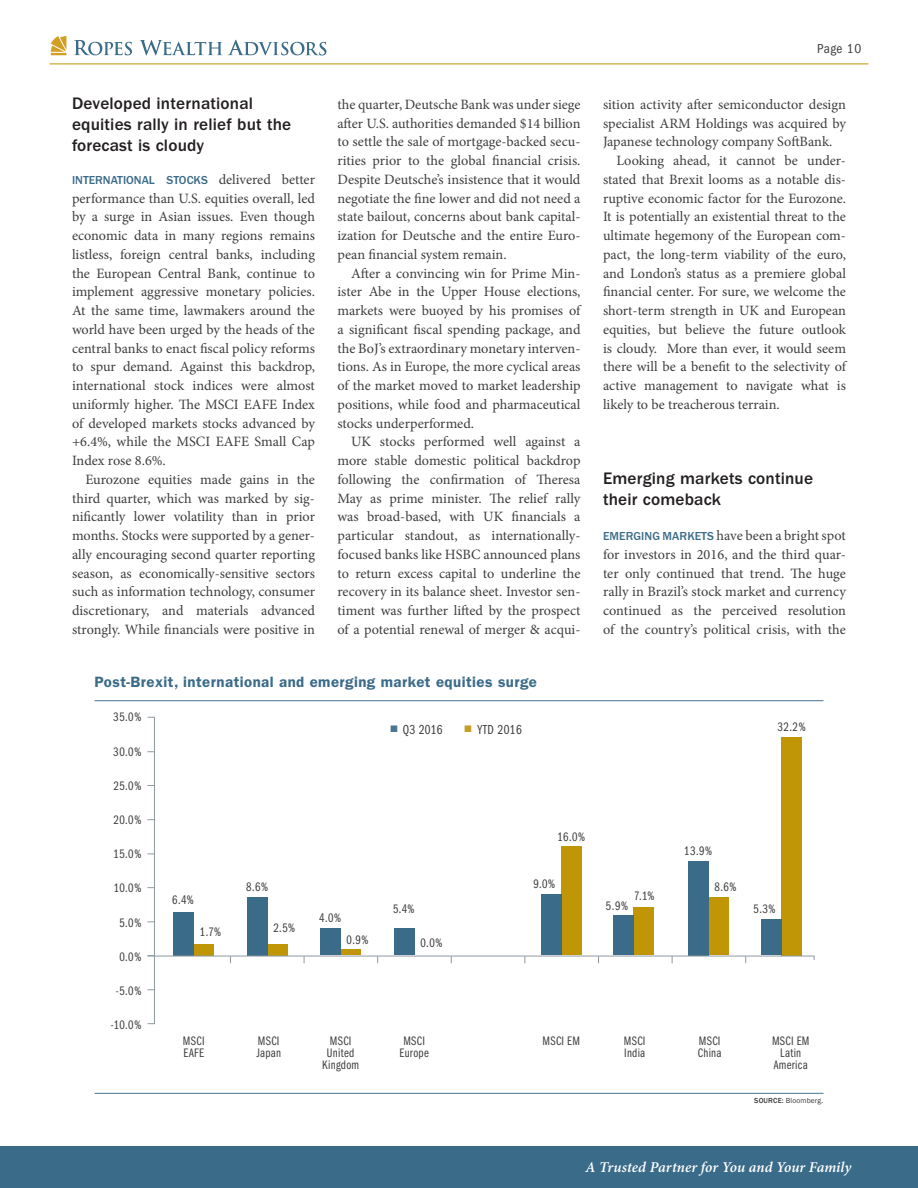
<style>
.page{position:relative;width:918px;height:1188px;background:#fff}
.page>*{position:absolute;margin:0;border:0;box-sizing:border-box;transform-origin:0 0}
.HEAD3_Mini__FG_Demi{font:500 17.25px/21px "ITC Franklin Gothic Std";letter-spacing:.01em;color:#231f20}
.CHART_HEAD__FG_Med_1{font:600 15px "ITC Franklin Gothic Std";letter-spacing:.03em;color:#3a6b89}
.t1{font:italic 600 15px "Minion Pro";color:#fff}
.TEXT__M_9_5{font:14.25px/18.8px "Minion Pro";color:#3e3e3f;text-align:justify}
.TEXT__M_9_5_flush{font:14.25px/18.8px "Minion Pro";color:#3e3e3f;text-align:justify}
.t2{font:13.5px "ITC Franklin Gothic Std Bk Cp";letter-spacing:.03em;color:#3e3e3f}
.t3{font:condensed 13.5px "ITC Franklin Gothic Std";letter-spacing:.025em;color:#3e3e3f}
.CHART_NUMBERS__FG_Bo{font:12.75px "ITC Franklin Gothic Std Bk Cp";letter-spacing:.025em;color:#3e3e3f}
.TEXT__M_9_5_flush-2{font:500 12px "ITC Franklin Gothic Std";color:#3a6b89}
.t4{font:7.5px "Franklin Gothic";letter-spacing:.02em;color:#3e3e3f}
.s1{font-family:"Minion Pro";font-weight:400;font-size:14.25px;color:#3e3e3f}
.s2{color:#4a7693}
.s3{color:#c69e25}
.s4{font-family:"ITC Franklin Gothic Std";font-weight:500;font-size:12px;color:#3a6b89}
.s5{font-weight:500}
</style>
<div class="page">
<svg style="left:74px;top:40px;width:58px;height:15px"></svg>
<svg style="left:140px;top:40px;width:186px;height:15px"></svg>
<svg style="left:51px;top:36px;width:15px;height:19px"></svg>
<hr style="left:50px;top:64px;width:818px;height:1px;background:#c09607">
<div style="left:0;top:1146px;width:918px;height:42px;background:#3a6b89"></div>
<hr style="left:94px;top:700px;width:730px;height:1px;background:#4a7693">
<div style="left:194px;top:944px;width:20px;height:11px;background:#c09607"></div>
<div style="left:173px;top:912px;width:21px;height:43px;background:#3a6b89"></div>
<div style="left:267px;top:944px;width:21px;height:11px;background:#c09607"></div>
<div style="left:247px;top:897px;width:20px;height:58px;background:#3a6b89"></div>
<div style="left:341px;top:950px;width:20px;height:5px;background:#c09607"></div>
<div style="left:561px;top:847px;width:20px;height:108px;background:#c09607"></div>
<div style="left:634px;top:907px;width:20px;height:48px;background:#c09607"></div>
<div style="left:781px;top:737px;width:21px;height:218px;background:#c09607"></div>
<div style="left:708px;top:898px;width:21px;height:57px;background:#c09607"></div>
<div style="left:320px;top:928px;width:21px;height:27px;background:#3a6b89"></div>
<div style="left:541px;top:894px;width:20px;height:61px;background:#3a6b89"></div>
<div style="left:614px;top:915px;width:20px;height:40px;background:#3a6b89"></div>
<div style="left:761px;top:919px;width:20px;height:36px;background:#3a6b89"></div>
<div style="left:688px;top:861px;width:20px;height:94px;background:#3a6b89"></div>
<div style="left:394px;top:928px;width:20px;height:27px;background:#3a6b89"></div>
<div style="left:147px;top:717px;width:8px;height:307px;border:1px solid #8f9aa0"></div>
<svg style="left:147px;top:955px;width:668px;height:8px"></svg>
<hr style="left:94px;top:1093px;width:730px;height:1px;background:#4a7693">
<p class="HEAD3_Mini__FG_Demi" style="left:72px;top:93px;width:221px">Developed international equities rally in relief but the forecast is cloudy</p>
<p class="TEXT__M_9_5_flush-2" style="left:72px;top:173px;width:244px">INTERNATIONAL STOCKS <span class="s1">delivered better</span></p>
<p class="TEXT__M_9_5_flush" style="left:72px;top:189px;width:245px">performance than U.S. equities overall, led by a surge in Asian issues. Even though economic data in many regions remains listless, foreign central banks, including the European Central Bank, continue to implement aggressive monetary policies.<br>At the same time, lawmakers around the world have been urged by the heads of the central banks to enact fiscal policy reforms to spur demand. Against this backdrop, international stock indices were almost uniformly higher. The MSCI EAFE Index of developed markets stocks advanced by +6.4%, while the MSCI EAFE Small Cap Index rose 8.6%.</p>
<p class="TEXT__M_9_5" style="left:72px;top:470px;width:245px;text-indent:14px">Eurozone equities made gains in the third quarter, which was marked by sig&shy;nificantly lower volatility than in prior months. Stocks were supported by a gener&shy;ally encouraging second quarter reporting season, as economically-sensitive sectors such as information technology, consumer discretionary, and materials advanced strongly. While financials were positive in</p>
<p class="TEXT__M_9_5" style="left:338px;top:95px;width:245px">the quarter, Deutsche Bank was under siege after U.S. authorities demanded $14 billion to settle the sale of mortgage-backed secu&shy;rities prior to the global financial crisis.<br>Despite Deutsche’s insistence that it would negotiate the fine lower and did not need a state bailout, concerns about bank capital&shy;ization for Deutsche and the entire Euro&shy;pean financial system remain.</p>
<p class="TEXT__M_9_5" style="left:338px;top:264px;width:245px;text-indent:14px">After a convincing win for Prime Min&shy;ister Abe in the Upper House elections, markets were buoyed by his promises of a significant fiscal spending package, and the BoJ’s extraordinary monetary interven&shy;tions. As in Europe, the more cyclical areas of the market moved to market leadership positions, while food and pharmaceutical stocks underperformed.</p>
<p class="TEXT__M_9_5" style="left:338px;top:432px;width:245px;text-indent:14px">UK stocks performed well against a more stable domestic political backdrop following the confirmation of Theresa May as prime minister. The relief rally was broad-based, with UK financials a particular standout, as internationally&shy;focused banks like HSBC announced plans to return excess capital to underline the recovery in its balance sheet. Investor sen&shy;timent was further lifted by the prospect of a potential renewal of merger &amp; acqui-</p>
<p class="CHART_HEAD__FG_Med_1" style="left:94px;top:673px;width:444px">Post-Brexit, international and emerging market equities surge</p>
<p class="t2" style="left:391px;top:722px;width:53px"><span class="s2">■</span> Q3 2016</p>
<p class="t2" style="left:465px;top:722px;width:59px"><span class="s3">■</span> YTD 2016</p>
<p class="CHART_NUMBERS__FG_Bo" style="left:113px;top:710px;width:30px">35.0%</p>
<p class="CHART_NUMBERS__FG_Bo" style="left:113px;top:744px;width:30px">30.0%</p>
<p class="CHART_NUMBERS__FG_Bo" style="left:113px;top:779px;width:29px">25.0%</p>
<p class="CHART_NUMBERS__FG_Bo" style="left:113px;top:813px;width:29px">20.0%</p>
<p class="CHART_NUMBERS__FG_Bo" style="left:114px;top:847px;width:29px">15.0%</p>
<p class="CHART_NUMBERS__FG_Bo" style="left:114px;top:881px;width:29px">10.0%</p>
<p class="CHART_NUMBERS__FG_Bo" style="left:119px;top:915px;width:23px">5.0%</p>
<p class="CHART_NUMBERS__FG_Bo" style="left:119px;top:950px;width:23px">0.0%</p>
<p class="CHART_NUMBERS__FG_Bo" style="left:116px;top:984px;width:27px">-5.0%</p>
<p class="CHART_NUMBERS__FG_Bo" style="left:111px;top:1018px;width:32px">-10.0%</p>
<p class="CHART_NUMBERS__FG_Bo" style="left:557px;top:829px;width:29px">16.0%</p>
<p class="CHART_NUMBERS__FG_Bo" style="left:533px;top:877px;width:23px">9.0%</p>
<p class="CHART_NUMBERS__FG_Bo" style="left:246px;top:880px;width:24px">8.6%</p>
<p class="CHART_NUMBERS__FG_Bo" style="left:172px;top:893px;width:23px">6.4%</p>
<p class="CHART_NUMBERS__FG_Bo" style="left:393px;top:902px;width:23px">5.4%</p>
<p class="CHART_NUMBERS__FG_Bo" style="left:319px;top:911px;width:23px">4.0%</p>
<p class="CHART_NUMBERS__FG_Bo" style="left:273px;top:921px;width:23px">2.5%</p>
<p class="CHART_NUMBERS__FG_Bo" style="left:200px;top:925px;width:23px">1.7%</p>
<p class="CHART_NUMBERS__FG_Bo" style="left:347px;top:932px;width:23px">0.9%</p>
<p class="CHART_NUMBERS__FG_Bo" style="left:420px;top:935px;width:23px">0.0%</p>
<p class="t3" style="left:817px;top:41px;width:46px">Page 10</p>
<p class="TEXT__M_9_5" style="left:603px;top:95px;width:245px">sition activity after semiconductor design specialist ARM Holdings was acquired by Japanese technology company SoftBank.</p>
<p class="TEXT__M_9_5" style="left:603px;top:151px;width:245px;text-indent:14px">Looking ahead, it cannot be under&shy;stated that Brexit looms as a notable dis&shy;ruptive economic factor for the Eurozone.<br>It is potentially an existential threat to the ultimate hegemony of the European com&shy;pact, the long-term viability of the euro, and London’s status as a premiere global financial center. For sure, we welcome the short-term strength in UK and European equities, but believe the future outlook is cloudy. More than ever, it would seem there will be a benefit to the selectivity of active management to navigate what is likely to be treacherous terrain.</p>
<p class="HEAD3_Mini__FG_Demi" style="left:603px;top:468px;width:212px">Emerging markets continue their comeback</p>
<p class="TEXT__M_9_5_flush" style="left:603px;top:526px;width:245px"><span class="s4">EMERGING MARKETS</span> have been a bright spot for investors in 2016, and the third quar&shy;ter only continued that trend. The huge rally in Brazil’s stock market and currency continued as the perceived resolution of the country’s political crisis, with the</p>
<p class="CHART_NUMBERS__FG_Bo" style="left:684px;top:844px;width:29px">13.9%</p>
<p class="CHART_NUMBERS__FG_Bo" style="left:778px;top:720px;width:30px">32.2%</p>
<p class="CHART_NUMBERS__FG_Bo" style="left:715px;top:880px;width:24px">8.6%</p>
<p class="CHART_NUMBERS__FG_Bo" style="left:634px;top:889px;width:22px">7.1%</p>
<p class="CHART_NUMBERS__FG_Bo" style="left:606px;top:898px;width:24px">5.9%</p>
<p class="CHART_NUMBERS__FG_Bo" style="left:754px;top:902px;width:24px">5.3%</p>
<p class="CHART_NUMBERS__FG_Bo" style="left:183px;top:1033px;width:23px">MSCI</p>
<p class="CHART_NUMBERS__FG_Bo" style="left:258px;top:1033px;width:23px">MSCI</p>
<p class="CHART_NUMBERS__FG_Bo" style="left:330px;top:1033px;width:23px">MSCI</p>
<p class="CHART_NUMBERS__FG_Bo" style="left:403px;top:1033px;width:23px">MSCI</p>
<p class="CHART_NUMBERS__FG_Bo" style="left:542px;top:1033px;width:39px">MSCI EM</p>
<p class="CHART_NUMBERS__FG_Bo" style="left:624px;top:1033px;width:23px">MSCI</p>
<p class="CHART_NUMBERS__FG_Bo" style="left:699px;top:1033px;width:23px">MSCI</p>
<p class="CHART_NUMBERS__FG_Bo" style="left:772px;top:1033px;width:39px">MSCI EM</p>
<p class="CHART_NUMBERS__FG_Bo" style="left:183px;top:1045px;width:22px">EAFE</p>
<p class="CHART_NUMBERS__FG_Bo" style="left:256px;top:1045px;width:26px">Japan</p>
<p class="CHART_NUMBERS__FG_Bo" style="left:327px;top:1045px;width:29px">United</p>
<p class="CHART_NUMBERS__FG_Bo" style="left:400px;top:1045px;width:31px">Europe</p>
<p class="CHART_NUMBERS__FG_Bo" style="left:624px;top:1045px;width:23px">India</p>
<p class="CHART_NUMBERS__FG_Bo" style="left:698px;top:1045px;width:25px">China</p>
<p class="CHART_NUMBERS__FG_Bo" style="left:780px;top:1045px;width:23px">Latin</p>
<p class="CHART_NUMBERS__FG_Bo" style="left:322px;top:1057px;width:38px">Kingdom</p>
<p class="CHART_NUMBERS__FG_Bo" style="left:774px;top:1057px;width:36px">America</p>
<p class="t4" style="left:754px;top:1096px;width:71px"><span class="s5">SOURCE:</span> Bloomberg.</p>
<p class="t1" style="left:586px;top:1157px;width:267px">A Trusted Partner for You and Your Family</p>
</div>
